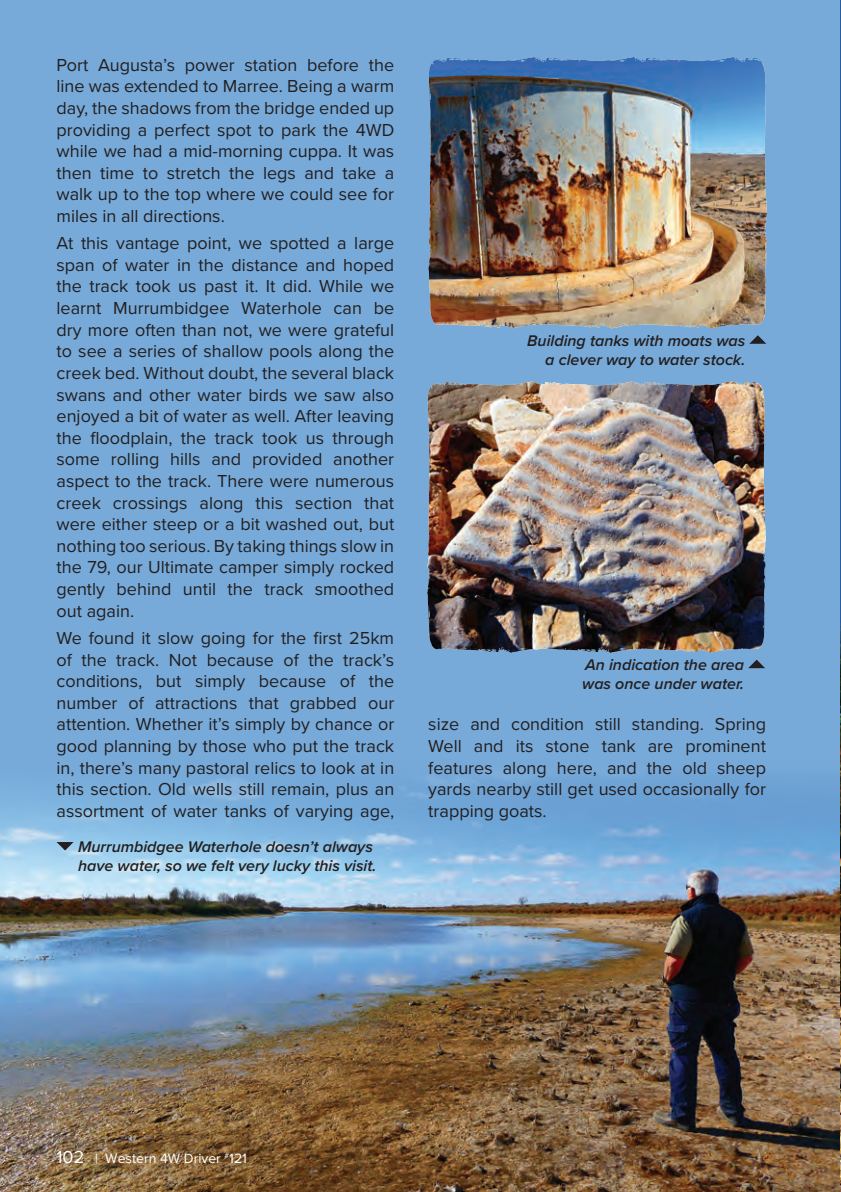
<style>
.page{position:relative;width:841px;height:1192px;background:#fff}
.page>*{position:absolute;margin:0;border:0;box-sizing:border-box;transform-origin:0 0}
.t1{font:18px/21.6px "Proxima Nova";color:#231f20;text-align:justify}
.t2{font:italic 600 16px/19.2px "Proxima Nova";color:#231f20}
.t3{font:14px "Proxima Nova";color:#fff}
.s1{font-size:18px}
</style>
<div class="page">
<hr style="left:839px;top:0;width:1px;height:916px;background:#295aa1">
<img style="left:839px;top:611px;width:1px;height:578px">
<div style="left:0;top:0;width:839px;height:916px;background:#77aad9"></div>
<img style="left:0;top:778px;width:839px;height:414px">
<svg style="left:56px;top:842px;width:17px;height:8px"></svg>
<svg style="left:749px;top:335px;width:16px;height:9px"></svg>
<img style="left:428px;top:57px;width:338px;height:272px">
<img style="left:602px;top:57px;width:126px;height:5px">
<svg style="left:748px;top:659px;width:16px;height:9px"></svg>
<img style="left:427px;top:381px;width:338px;height:272px">
<img style="left:601px;top:381px;width:126px;height:5px">
<p class="t1" style="left:56px;top:53px;width:339px">Port Augusta’s power station before the line was extended to Marree. Being a warm day, the shadows from the bridge ended up providing a perfect spot to park the 4WD while we had a mid-morning cuppa. It was then time to stretch the legs and take a walk up to the top where we could see for miles in all directions.</p>
<p class="t1" style="left:56px;top:232px;width:339px">At this vantage point, we spotted a large span of water in the distance and hoped the track took us past it. It did. While we learnt Murrumbidgee Waterhole can be dry more often than not, we were grateful to see a series of shallow pools along the creek bed. Without doubt, the several black swans and other water birds we saw also enjoyed a bit of water as well. After leaving the floodplain, the track took us through some rolling hills and provided another aspect to the track. There were numerous creek crossings along this section that were either steep or a bit washed out, but nothing too serious. By taking things slow in the 79, our Ultimate camper simply rocked gently behind until the track smoothed out again.</p>
<p class="t1" style="left:56px;top:626px;width:339px">We found it slow going for the first 25km of the track. Not because of the track’s conditions, but simply because of the number of attractions that grabbed our attention. Whether it’s simply by chance or good planning by those who put the track in, there’s many pastoral relics to look at in this section. Old wells still remain, plus an assortment of water tanks of varying age,</p>
<p class="t2" style="left:78px;top:836px;width:300px">Murrumbidgee Waterhole doesn’t always have water, so we felt very lucky this visit.</p>
<p class="t2" style="left:527px;top:330px;width:219px;text-align:right">Building tanks with moats was a clever way to water stock.</p>
<p class="t2" style="left:582px;top:654px;width:163px">An indication the area was once under water.</p>
<p class="t1" style="left:428px;top:712px;width:339px">size and condition still standing. Spring Well and its stone tank are prominent features along here, and the old sheep yards nearby still get used occasionally for trapping goats.</p>
<p class="t3" style="left:56px;top:1147px;width:192px"><span class="s1">102</span> | Western 4W Driver <sup>#</sup>121</p>
</div>
